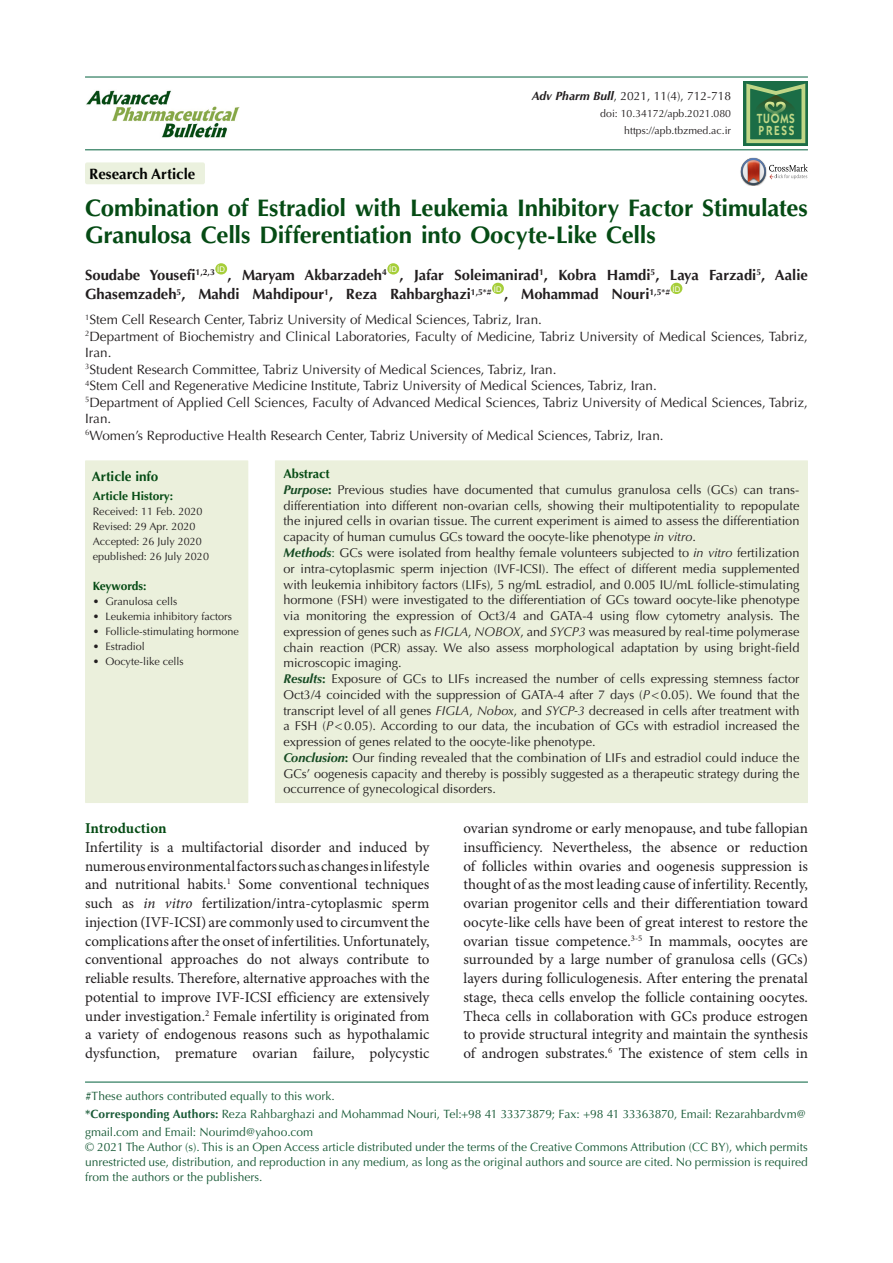
<style>
.page{position:relative;width:893px;height:1263px;background:#fff}
.page>*{position:absolute;margin:0;border:0;box-sizing:border-box;transform-origin:0 0}
.t1{font:700 24px/27px "Optima LT Std";letter-spacing:-.01em;color:#054b14}
.t2{font:15px/18.8px "Minion Pro";letter-spacing:-.005em;color:#231f20;text-align:justify}
.t3{font:700 15px "Optima LT Std";color:#040503}
.t4{font:700 15px "Minion Pro";letter-spacing:-.005em;color:#054b14}
.t5{font:700 14.85px/19.5px "Optima LT Std";color:#231f20}
.t6{font:13.5px/16.5px "Optima LT Std";color:#231f20}
.t7{font:700 13.5px "Optima LT Std";color:#054b14}
.t8{font:600 13.35px/11.7px "ITC Kabel Std";letter-spacing:.11em;color:#c1d888;scale:.85 1}
.t9{font:12.75px/15.8px "Optima LT Std";color:#231f20;text-align:justify}
.t10{font:700 12.75px "Optima LT Std";color:#054b14}
.corresponding{font:12px/15px "Optima LT Std";color:#195a37}
.t11{font:12px "Optima LT Std";color:#231f20}
.t12{font:700 12px "Optima LT Std";color:#054b14}
.t13{font:700 12px "Optima LT Std";letter-spacing:-.02em;color:#054b14}
.t14{font:10.8px "Optima LT Std";color:#231f20}
.t15{font:10.5px "Optima LT Std";color:#231f20}
.t16{font:7.8px "Arial";color:#fff}
.s1{font-weight:700;font-style:italic}
.s2{font-weight:700;font-style:italic;color:#164b23}
.s3{font-weight:700;color:#164b23}
.s4{font-style:italic}
.s5{color:#164b23}
.s6{font-weight:700}
</style>
<div class="page">
<hr style="left:85px;top:149px;width:723px;height:1px;background:#1e7252">
<hr style="left:85px;top:76px;width:723px;height:2px;background:#1e7252">
<div style="left:215px;top:263px;width:12px;height:11px;background:#a6ce39;border-radius:50%"></div>
<div style="left:387px;top:263px;width:12px;height:11px;background:#a6ce39;border-radius:50%"></div>
<div style="left:492px;top:283px;width:12px;height:11px;background:#a6ce39;border-radius:50%"></div>
<div style="left:671px;top:283px;width:11px;height:11px;background:#a6ce39;border-radius:50%"></div>
<div style="left:85px;top:162px;width:120px;height:22px;background:#ebf1de;border-radius:2px"></div>
<div style="left:85px;top:460px;width:163px;height:343px;background:#ebf0dc"></div>
<div style="left:275px;top:460px;width:533px;height:343px;background:#ebf0dc"></div>
<svg style="left:741px;top:158px;width:67px;height:27px"></svg>
<hr style="left:85px;top:1081px;width:723px;height:2px;background:#1e7252">
<img style="left:86px;top:90px;width:154px;height:48px">
<svg style="left:743px;top:81px;width:65px;height:65px"></svg>
<svg style="left:746px;top:84px;width:59px;height:59px;background:#478755"></svg>
<p class="t3" style="left:89px;top:165px;width:108px">Research Article</p>
<p class="t11" style="left:532px;top:89px;width:201px"><span class="s1">Adv Pharm Bull</span>, 2021, 11(4), 712-718</p>
<p class="t15" style="left:600px;top:108px;width:132px">doi: 10.34172/apb.2021.080</p>
<p class="t15" style="left:624px;top:125px;width:108px">https://apb.tbzmed.ac.ir</p>
<p class="t8" style="left:757px;top:112px;width:46px">TUOMS<br>PRESS</p>
<p class="t1" style="left:85px;top:195px;width:724px">Combination of Estradiol with Leukemia Inhibitory Factor Stimulates<br>Granulosa Cells Differentiation into Oocyte-Like Cells</p>
<p class="t5" style="left:85px;top:265px;width:131px">Soudabe Yousefi<sup>1,2,3</sup></p>
<p class="t16" style="left:217px;top:264px;width:9px">ID</p>
<p class="t5" style="left:227px;top:265px;width:161px">, Maryam Akbarzadeh<sup>4</sup></p>
<p class="t16" style="left:389px;top:264px;width:9px">ID</p>
<p class="t5" style="left:85px;top:265px;width:724px;text-indent:314px">, Jafar Soleimanirad<sup>1</sup>, Kobra Hamdi<sup>5</sup>, Laya Farzadi<sup>5</sup>, Aalie<br>Ghasemzadeh<sup>5</sup>, Mahdi Mahdipour<sup>1</sup>, Reza Rahbarghazi<sup>1,5*#</sup></p>
<p class="t16" style="left:494px;top:283px;width:9px">ID</p>
<p class="t5" style="left:504px;top:285px;width:167px">, Mohammad Nouri<sup>1,5*#</sup></p>
<p class="t16" style="left:672px;top:283px;width:9px">ID</p>
<p class="t6" style="left:85px;top:312px;width:458px"><sup>1</sup>Stem Cell Research Center, Tabriz University of Medical Sciences, Tabriz, Iran.</p>
<p class="t6" style="left:85px;top:328px;width:724px"><sup>2</sup>Department of Biochemistry and Clinical Laboratories, Faculty of Medicine, Tabriz University of Medical Sciences, Tabriz,<br>Iran.</p>
<p class="t6" style="left:85px;top:361px;width:473px"><sup>3</sup>Student Research Committee, Tabriz University of Medical Sciences, Tabriz, Iran.</p>
<p class="t6" style="left:85px;top:378px;width:573px"><sup>4</sup>Stem Cell and Regenerative Medicine Institute, Tabriz University of Medical Sciences, Tabriz, Iran.</p>
<p class="t6" style="left:85px;top:394px;width:724px"><sup>5</sup>Department of Applied Cell Sciences, Faculty of Advanced Medical Sciences, Tabriz University of Medical Sciences, Tabriz,<br>Iran.</p>
<p class="t6" style="left:85px;top:427px;width:580px"><sup>6</sup>Women’s Reproductive Health Research Center, Tabriz University of Medical Sciences, Tabriz, Iran.</p>
<p class="t7" style="left:92px;top:469px;width:68px">Article info</p>
<p class="t12" style="left:93px;top:488px;width:82px">Article History:</p>
<p class="t14" style="left:93px;top:505px;width:111px">Received: 11 Feb. 2020</p>
<p class="t14" style="left:93px;top:520px;width:104px">Revised: 29 Apr. 2020</p>
<p class="t14" style="left:93px;top:535px;width:111px">Accepted: 26 July 2020</p>
<p class="t14" style="left:93px;top:550px;width:118px">epublished: 26 July 2020</p>
<p class="t13" style="left:93px;top:578px;width:55px">Keywords:</p>
<p class="t14" style="left:93px;top:595px;width:86px">• Granulosa cells</p>
<p class="t14" style="left:93px;top:610px;width:141px">• Leukemia inhibitory factors</p>
<p class="t14" style="left:93px;top:625px;width:148px">• Follicle-stimulating hormone</p>
<p class="t14" style="left:93px;top:640px;width:54px">• Estradiol</p>
<p class="t14" style="left:93px;top:655px;width:93px">• Oocyte-like cells</p>
<p class="t10" style="left:283px;top:466px;width:48px">Abstract</p>
<p class="t9" style="left:283px;top:482px;width:518px"><span class="s2">Purpose</span><span class="s3">:</span> Previous studies have documented that cumulus granulosa cells (GCs) can trans&shy;differentiation into different non-ovarian cells, showing their multipotentiality to repopulate the injured cells in ovarian tissue. The current experiment is aimed to assess the differentiation capacity of human cumulus GCs toward the oocyte-like phenotype <span class="s4">in vitro</span>.</p>
<p class="t9" style="left:283px;top:545px;width:517px"><span class="s2">Methods</span><span class="s5">:</span> GCs were isolated from healthy female volunteers subjected to <span class="s4">in vitro</span> fertilization or intra-cytoplasmic sperm injection (IVF-ICSI). The effect of different media supplemented with leukemia inhibitory factors (LIFs), 5 ng/mL estradiol, and 0.005 IU/mL follicle-stimulating hormone (FSH) were investigated to the differentiation of GCs toward oocyte-like phenotype via monitoring the expression of Oct3/4 and GATA-4 using flow cytometry analysis. The expression of genes such as <span class="s4">FIGLA</span>, <span class="s4">NOBOX</span>, and <span class="s4">SYCP3</span> was measured by real-time polymerase chain reaction (PCR) assay. We also assess morphological adaptation by using bright-field microscopic imaging.</p>
<p class="t9" style="left:283px;top:671px;width:517px"><span class="s2">Results</span><span class="s3">:</span> Exposure of GCs to LIFs increased the number of cells expressing stemness factor Oct3/4 coincided with the suppression of GATA-4 after 7 days (<span class="s4">P</span>&lt;0.05). We found that the transcript level of all genes <span class="s4">FIGLA</span>, <span class="s4">Nobox</span>, and <span class="s4">SYCP-3</span> decreased in cells after treatment with a FSH (<span class="s4">P</span>&lt;0.05). According to our data, the incubation of GCs with estradiol increased the expression of genes related to the oocyte-like phenotype.</p>
<p class="t9" style="left:283px;top:750px;width:517px"><span class="s2">Conclusion</span><span class="s3">:</span> Our finding revealed that the combination of LIFs and estradiol could induce the GCs’ oogenesis capacity and thereby is possibly suggested as a therapeutic strategy during the occurrence of gynecological disorders.</p>
<p class="t4" style="left:85px;top:818px;width:83px">Introduction</p>
<p class="t2" style="left:85px;top:838px;width:346px">Infertility is a multifactorial disorder and induced by numerous environmental factors such as changes in lifestyle and nutritional habits.<sup>1</sup> Some conventional techniques such as <span class="s4">in vitro</span> fertilization/intra-cytoplasmic sperm injection (IVF-ICSI) are commonly used to circumvent the complications after the onset of infertilities. Unfortunately, conventional approaches do not always contribute to reliable results. Therefore, alternative approaches with the potential to improve IVF-ICSI efficiency are extensively under investigation.<sup>2</sup> Female infertility is originated from a variety of endogenous reasons such as hypothalamic dysfunction, premature ovarian failure, polycystic</p>
<p class="t2" style="left:463px;top:819px;width:346px">ovarian syndrome or early menopause, and tube fallopian insufficiency. Nevertheless, the absence or reduction of follicles within ovaries and oogenesis suppression is thought of as the most leading cause of infertility. Recently, ovarian progenitor cells and their differentiation toward oocyte-like cells have been of great interest to restore the ovarian tissue competence.<sup>3-5</sup> In mammals, oocytes are surrounded by a large number of granulosa cells (GCs) layers during folliculogenesis. After entering the prenatal stage, theca cells envelop the follicle containing oocytes.<br>Theca cells in collaboration with GCs produce estrogen to provide structural integrity and maintain the synthesis of androgen substrates.<sup>6</sup> The existence of stem cells in</p>
<p class="corresponding" style="left:85px;top:1089px;width:251px">#These authors contributed equally to this work.</p>
<p class="corresponding" style="left:85px;top:1105px;width:722px;line-height:18px"><span class="s6">*Corresponding Authors:</span> Reza Rahbarghazi and Mohammad Nouri, Tel:+98 41 33373879; Fax: +98 41 33363870, Email: Rezarahbardvm@ gmail.com and Email: Nourimd@yahoo.com</p>
<p class="corresponding" style="left:85px;top:1140px;width:724px;text-align:justify">© 2021 The Author (s). This is an Open Access article distributed under the terms of the Creative Commons Attribution (CC BY), which permits unrestricted use, distribution, and reproduction in any medium, as long as the original authors and source are cited. No permission is required from the authors or the publishers.</p>
</div>
